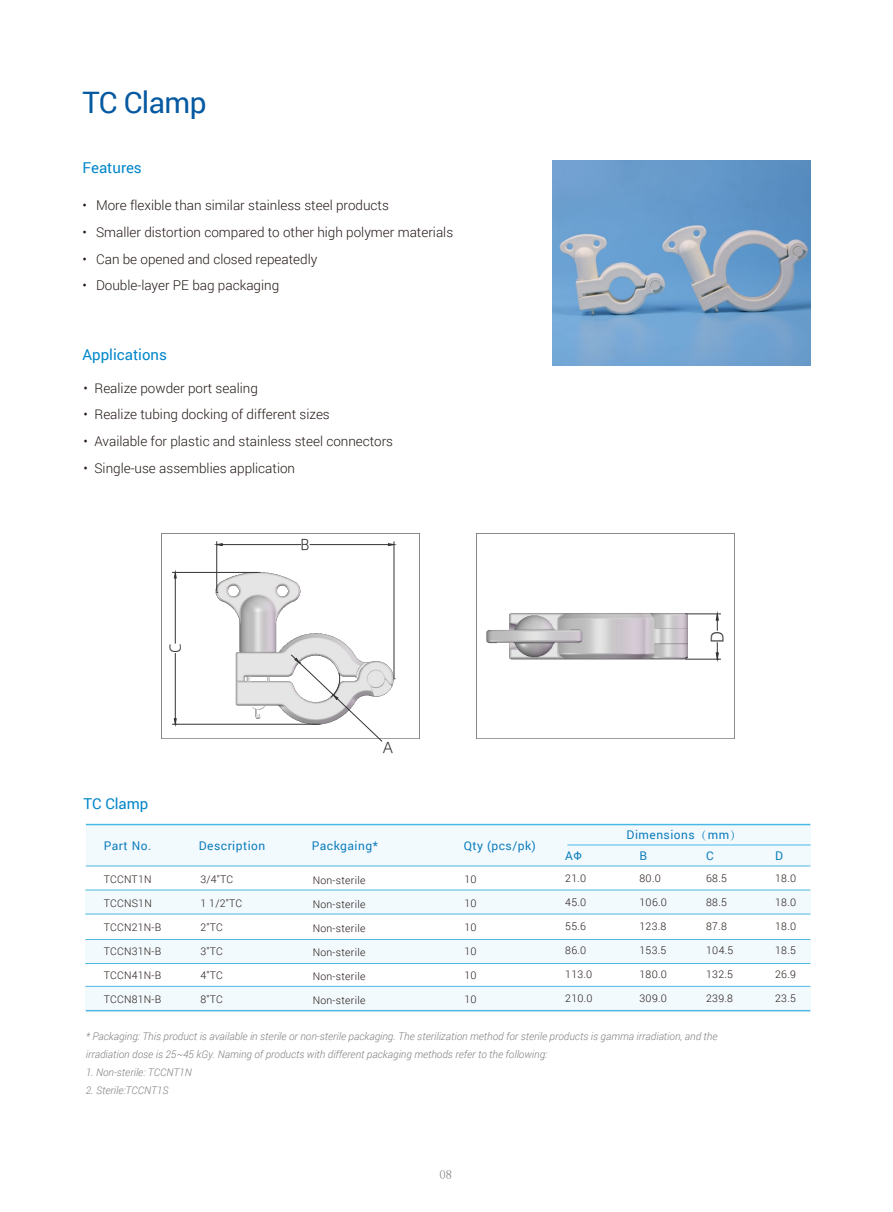
<style>
.page{position:relative;width:893px;height:1212px;background:#fff}
.page>*{position:absolute;margin:0;border:0;box-sizing:border-box;transform-origin:0 0}
.t1{font:29.55px "Roboto";letter-spacing:-.02em;color:#0459a1}
.t2{font:300 17.85px "Alibaba Pu Hui Ti";color:#323334}
.t3{font:300 15.75px "Alibaba Pu Hui Ti";color:#323334}
.t4{font:15px "Roboto";color:#0086ca}
.t5{font:300 13.5px/26.7px "Roboto";color:#221815}
.t6{font:12.6px "Alibaba Pu Hui Ti L";color:#807f80}
.t7{font:12px "Roboto";letter-spacing:.04em;color:#0f7ebc}
.t8{font:300 10.5px "Roboto";letter-spacing:.025em;color:#221815}
.t9{font:italic 300 10.5px/18px "Roboto";color:#807f80}
.s1{font-family:"Adobe Song Std";font-weight:300}
</style>
<div class="page">
<div style="left:85px;top:890px;width:725px;height:24px;background:#f3fafe"></div>
<hr style="left:85px;top:914px;width:725px;height:1px;background:#4ab8e2">
<hr style="left:85px;top:890px;width:725px;height:1px;background:#4ab8e2">
<div style="left:85px;top:939px;width:725px;height:24px;background:#f3fafe"></div>
<div style="left:85px;top:986px;width:725px;height:24px;background:#f3fafe"></div>
<hr style="left:85px;top:963px;width:725px;height:1px;background:#4ab8e2">
<hr style="left:85px;top:986px;width:725px;height:1px;background:#4ab8e2">
<hr style="left:85px;top:939px;width:725px;height:1px;background:#4ab8e2">
<div style="left:86px;top:825px;width:724px;height:41px;background:#f3fafe"></div>
<hr style="left:86px;top:824px;width:724px;height:1px;background:#4ab8e2">
<hr style="left:86px;top:1010px;width:724px;height:1px;background:#4ab8e2">
<hr style="left:86px;top:866px;width:724px;height:1px;background:#4ab8e2">
<hr style="left:567px;top:845px;width:244px;height:1px;background:#4ab8e2">
<div style="left:161px;top:533px;width:259px;height:206px;border:1px solid #666"></div>
<div style="left:476px;top:533px;width:259px;height:206px;border:1px solid #666"></div>
<img style="left:552px;top:160px;width:258px;height:205px">
<img style="left:476px;top:598px;width:227px;height:75px">
<hr style="left:686px;top:614px;width:34px;height:1px;background:#323334">
<hr style="left:686px;top:659px;width:34px;height:1px;background:#323334">
<svg style="left:716px;top:611px;width:3px;height:19px"></svg>
<svg style="left:716px;top:643px;width:3px;height:19px"></svg>
<img style="left:203px;top:559px;width:193px;height:165px">
<hr style="left:394px;top:542px;width:1px;height:135px;background:#323334">
<hr style="left:216px;top:542px;width:1px;height:49px;background:#323334">
<hr style="left:310px;top:544px;width:78px;height:1px;background:#323334">
<hr style="left:222px;top:544px;width:79px;height:1px;background:#323334">
<svg style="left:388px;top:543px;width:9px;height:3px"></svg>
<svg style="left:214px;top:543px;width:9px;height:3px"></svg>
<hr style="left:173px;top:572px;width:84px;height:1px;background:#323334">
<hr style="left:173px;top:724px;width:145px;height:1px;background:#323334">
<hr style="left:175px;top:578px;width:1px;height:65px;background:#323334">
<hr style="left:175px;top:653px;width:1px;height:66px;background:#323334">
<svg style="left:174px;top:569px;width:3px;height:9px"></svg>
<svg style="left:174px;top:718px;width:3px;height:9px"></svg>
<svg style="left:291px;top:654px;width:91px;height:88px"></svg>
<h1 class="t1" style="left:83px;top:82px;width:126px">TC Clamp</h1>
<p class="t4" style="left:83px;top:157px;width:61px">Features</p>
<p class="t5" style="left:83px;top:192px;width:6px;text-align:justify">• • • •</p>
<p class="t5" style="left:96px;top:192px;width:359px">More flexible than similar stainless steel products<br>Smaller distortion compared to other high polymer materials Can be opened and closed repeatedly<br>Double-layer PE bag packaging</p>
<p class="t4" style="left:83px;top:344px;width:86px">Applications</p>
<p class="t5" style="left:84px;top:374px;width:176px">• Realize powder port sealing</p>
<p class="t5" style="left:84px;top:401px;width:248px">• Realize tubing docking of different sizes</p>
<p class="t5" style="left:84px;top:427px;width:311px">• Available for plastic and stainless steel connectors</p>
<p class="t5" style="left:84px;top:454px;width:213px">• Single-use assemblies application</p>
<p class="t3" style="left:163px;top:653px;width:11px;rotate:-90deg">C</p>
<p class="t3" style="left:301px;top:533px;width:11px">B</p>
<h2 class="t2" style="left:704px;top:643px;width:14px;rotate:-90deg">D</h2>
<p class="t4" style="left:84px;top:793px;width:66px">TC Clamp</p>
<p class="t3" style="left:383px;top:735px;width:11px">A</p>
<p class="t7" style="left:104px;top:837px;width:49px">Part No.</p>
<p class="t7" style="left:199px;top:837px;width:68px">Description</p>
<p class="t7" style="left:312px;top:837px;width:68px">Packgaing*</p>
<p class="t7" style="left:464px;top:837px;width:74px">Qty (pcs/pk)</p>
<p class="t8" style="left:104px;top:872px;width:49px">TCCNT1N</p>
<p class="t8" style="left:104px;top:896px;width:50px">TCCNS1N</p>
<p class="t8" style="left:104px;top:920px;width:59px">TCCN21N-B</p>
<p class="t8" style="left:104px;top:944px;width:59px">TCCN31N-B</p>
<p class="t8" style="left:104px;top:968px;width:59px">TCCN41N-B</p>
<p class="t8" style="left:104px;top:992px;width:59px">TCCN81N-B</p>
<p class="t8" style="left:200px;top:872px;width:34px">3/4"TC</p>
<p class="t8" style="left:200px;top:896px;width:43px">1 1/2"TC</p>
<p class="t8" style="left:200px;top:920px;width:24px">2"TC</p>
<p class="t8" style="left:200px;top:944px;width:24px">3"TC</p>
<p class="t8" style="left:200px;top:968px;width:24px">4"TC</p>
<p class="t8" style="left:200px;top:992px;width:24px">8"TC</p>
<p class="t8" style="left:313px;top:873px;width:54px">Non-sterile</p>
<p class="t8" style="left:313px;top:897px;width:54px">Non-sterile</p>
<p class="t8" style="left:313px;top:921px;width:54px">Non-sterile</p>
<p class="t8" style="left:313px;top:945px;width:54px">Non-sterile</p>
<p class="t8" style="left:313px;top:969px;width:54px">Non-sterile</p>
<p class="t8" style="left:313px;top:993px;width:54px">Non-sterile</p>
<p class="t8" style="left:464px;top:872px;width:14px">10</p>
<p class="t8" style="left:464px;top:896px;width:14px">10</p>
<p class="t8" style="left:464px;top:920px;width:14px">10</p>
<p class="t8" style="left:464px;top:944px;width:14px">10</p>
<p class="t8" style="left:464px;top:968px;width:14px">10</p>
<p class="t8" style="left:464px;top:992px;width:14px">10</p>
<p class="t7" style="left:565px;top:847px;width:18px">AΦ</p>
<p class="t8" style="left:565px;top:871px;width:23px">21.0</p>
<p class="t8" style="left:565px;top:895px;width:23px">45.0</p>
<p class="t8" style="left:565px;top:919px;width:22px">55.6</p>
<p class="t8" style="left:565px;top:943px;width:23px">86.0</p>
<p class="t8" style="left:565px;top:967px;width:29px">113.0</p>
<p class="t8" style="left:565px;top:991px;width:29px">210.0</p>
<p class="t7" style="left:627px;top:826px;width:117px">Dimensions<span class="s1">（</span>mm<span class="s1">）</span></p>
<p class="t7" style="left:640px;top:847px;width:9px">B</p>
<p class="t8" style="left:640px;top:871px;width:23px">80.0</p>
<p class="t8" style="left:640px;top:895px;width:29px">106.0</p>
<p class="t8" style="left:640px;top:919px;width:28px">123.8</p>
<p class="t8" style="left:640px;top:943px;width:28px">153.5</p>
<p class="t8" style="left:640px;top:967px;width:29px">180.0</p>
<p class="t8" style="left:640px;top:991px;width:29px">309.0</p>
<p class="t7" style="left:706px;top:847px;width:9px">C</p>
<p class="t8" style="left:706px;top:871px;width:22px">68.5</p>
<p class="t8" style="left:706px;top:895px;width:22px">88.5</p>
<p class="t8" style="left:706px;top:919px;width:22px">87.8</p>
<p class="t8" style="left:706px;top:943px;width:29px">104.5</p>
<p class="t8" style="left:706px;top:967px;width:28px">132.5</p>
<p class="t8" style="left:706px;top:991px;width:28px">239.8</p>
<p class="t9" style="left:86px;top:1027px;width:633px">* Packaging: This product is available in sterile or non-sterile packaging. The sterilization method for sterile products is gamma irradiation, and the irradiation dose is 25~45 kGy. Naming of products with different packaging methods refer to the following:</p>
<p class="t9" style="left:86px;top:1063px;width:107px">1. Non-sterile: TCCNT1N</p>
<p class="t9" style="left:86px;top:1081px;width:84px">2. Sterile:TCCNT1S</p>
<p class="t6" style="left:440px;top:1168px;width:14px">08</p>
<p class="t7" style="left:775px;top:847px;width:9px">D</p>
<p class="t8" style="left:775px;top:871px;width:23px">18.0</p>
<p class="t8" style="left:775px;top:895px;width:23px">18.0</p>
<p class="t8" style="left:775px;top:919px;width:23px">18.0</p>
<p class="t8" style="left:775px;top:943px;width:22px">18.5</p>
<p class="t8" style="left:775px;top:967px;width:22px">26.9</p>
<p class="t8" style="left:775px;top:991px;width:22px">23.5</p>
</div>
